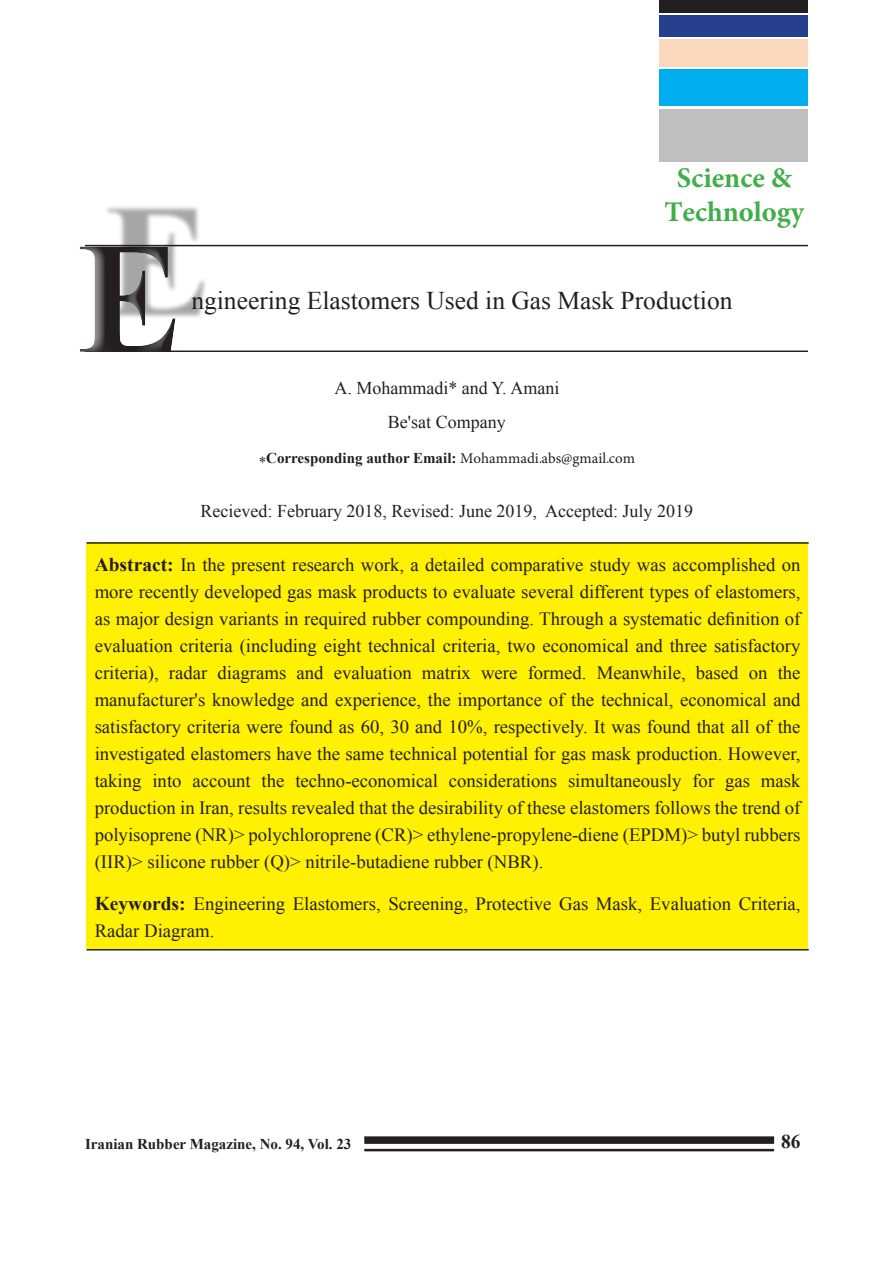
<style>
.page{position:relative;width:893px;height:1263px;background:#fff}
.page>*{position:absolute;margin:0;border:0;box-sizing:border-box;transform-origin:0 0}
.t1{font:700 28.5px/34.2px "Minion Pro";color:#40ae49;text-align:center}
.t2{font:25.5px "Times New Roman";color:#231f20}
.t3{font:700 19.5px "Times New Roman";color:#231f20}
.t4{font:18.75px/27px "Times New Roman";color:#231f20}
.t5{font:18px/34.5px "Times New Roman";color:#231f20;text-align:center}
.t6{font:700 15px "Times New Roman";color:#231f20}
.t7{font:15px "Times New Roman";color:#231f20}
.s1{font-family:"Minion Pro";font-weight:400}
.s2{font-family:"B Mitra";font-weight:400}
.s3{font-weight:700;font-size:19.5px}
</style>
<div class="page">
<div style="left:364px;top:1136px;width:410px;height:8px;background:#231f20"></div>
<hr style="left:364px;top:1149px;width:410px;height:2px;background:#231f20">
<hr style="left:85px;top:245px;width:723px;height:1px;background:#231f20">
<hr style="left:85px;top:350px;width:723px;height:2px;background:#231f20">
<div style="left:659px;top:0;width:149px;height:13px;background:#231f20"></div>
<div style="left:659px;top:15px;width:149px;height:22px;background:#253f8e"></div>
<div style="left:659px;top:39px;width:149px;height:27px;background:#fad8bd"></div>
<div style="left:659px;top:69px;width:149px;height:37px;background:#00aeef"></div>
<div style="left:659px;top:109px;width:149px;height:53px;background:#bfbfbf"></div>
<div style="left:104px;top:205px;width:104px;height:114px;background:#231f20;opacity:.4"></div>
<svg style="left:173px;top:246px;width:2px;height:105px"></svg>
<div style="left:69px;top:237px;width:104px;height:125px;background:#fff;opacity:.75"></div>
<div style="left:86px;top:542px;width:722px;height:407px;background:#fff101"></div>
<hr style="left:87px;top:542px;width:722px;height:2px;background:#231f20">
<hr style="left:87px;top:949px;width:722px;height:1px;background:#231f20">
<h1 class="t1" style="left:664px;top:161px;width:141px">Science &amp;<br>Technology</h1>
<h2 class="t2" style="left:191px;top:283px;width:543px">ngineering Elastomers Used in Gas Mask Production</h2>
<p class="t5" style="left:334px;top:370px;width:226px">A. Mohammadi* and .Y Amani<br>Be'sat Company</p>
<p class="t6" style="left:266px;top:447px;width:370px">Corresponding author Email: <span class="s1">Mohammadi</span><span class="s2">.</span><span class="s1">abs@gmail</span><span class="s2">.</span><span class="s1">com</span></p>
<p class="t7" style="left:259px;top:452px;width:9px">*</p>
<p class="t5" style="left:201px;top:493px;width:494px">Recieved: February 2018, Revised: June 2019, Accepted: July 2019</p>
<p class="t4" style="left:95px;top:551px;width:707px;text-align:right"><span class="s3">Abstract:</span> In the present research work a, detailed comparative study was accomplished on more recently developed gas mask products to evaluate several different types of elastomers, as major design variants in required rubber compounding. Through a systematic definition of evaluation criteria (including eight technical criteria, two economical and three satisfactory the</p>
<p class="t4" style="left:95px;top:659px;width:66px">criteria ,)</p>
<p class="t4" style="left:95px;top:686px;width:707px">manufacturer s' knowledge and experience, the importance of the technical, economical and</p>
<p class="t4" style="left:95px;top:713px;width:707px">satisfactory criteria were found as 60, 30 and 10%, respectively. It was found that all of the</p>
<p class="t4" style="left:95px;top:740px;width:707px">investigated elastomers have the same technical potential for gas mask production. However,</p>
<p class="t4" style="left:761px;top:767px;width:41px">mask</p>
<p class="t4" style="left:169px;top:659px;width:40px">radar</p>
<p class="t4" style="left:218px;top:659px;width:70px">diagrams</p>
<p class="t4" style="left:296px;top:659px;width:29px">and</p>
<p class="t4" style="left:334px;top:659px;width:80px">evaluation</p>
<p class="t4" style="left:422px;top:659px;width:50px">matrix</p>
<p class="t4" style="left:528px;top:659px;width:60px">formed.</p>
<p class="t4" style="left:597px;top:659px;width:91px">Meanwhile,</p>
<p class="t4" style="left:696px;top:659px;width:44px">based</p>
<p class="t4" style="left:481px;top:659px;width:38px">were</p>
<p class="t4" style="left:749px;top:659px;width:20px">on</p>
<p class="t4" style="left:95px;top:767px;width:707px">taking<br>production in Iran, results revealed that the desirability of these elastomers follows the trend of polyisoprene (NR)&gt; polychloroprene (CR)&gt; ethylene-propylene-diene (EPDM)&gt; butyl rubbers (IIR)&gt; silicone rubber Q( )&gt; nitrile-butadiene rubber (NBR .(</p>
<p class="t4" style="left:95px;top:890px;width:707px"><span class="s3">Keywords:</span> Engineering Elastomers, Screening, Protective Gas Mask, Evaluation Criteria,<br>Radar Diagram.</p>
<p class="t4" style="left:152px;top:767px;width:31px">into</p>
<p class="t4" style="left:262px;top:767px;width:24px">the</p>
<p class="t4" style="left:295px;top:767px;width:144px">techno-economical</p>
<p class="t4" style="left:449px;top:767px;width:110px">considerations</p>
<p class="t4" style="left:568px;top:767px;width:115px">simultaneously</p>
<p class="t4" style="left:692px;top:767px;width:23px">for</p>
<p class="t4" style="left:192px;top:767px;width:60px">account</p>
<p class="t4" style="left:725px;top:767px;width:26px">gas</p>
<p class="t6" style="left:85px;top:1133px;width:268px">Iranian Rubber Magazine, No. 94, Vol. 23</p>
<p class="t3" style="left:781px;top:1128px;width:21px">86</p>
</div>
